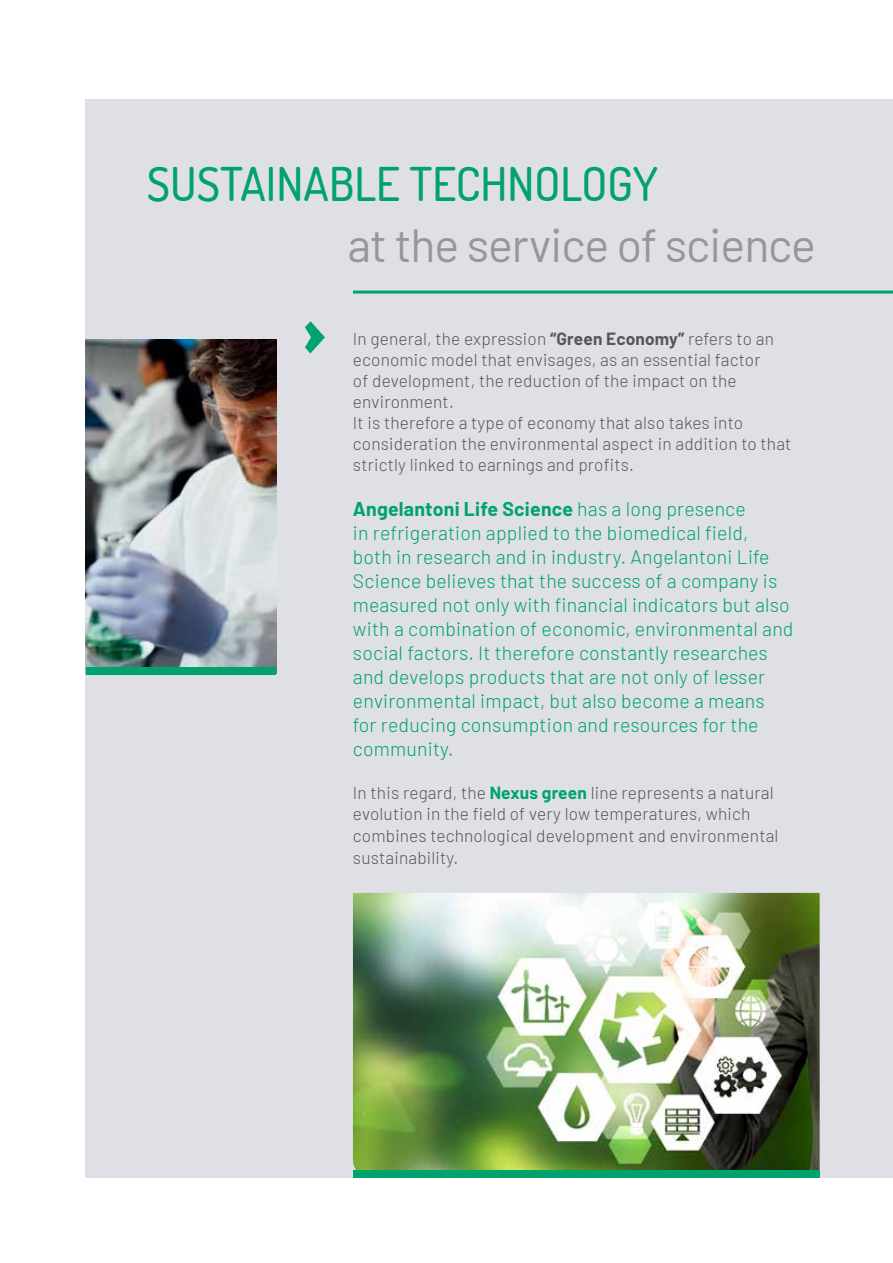
<style>
.page{position:relative;width:893px;height:1263px;background:#fff}
.page>*{position:absolute;margin:0;border:0;box-sizing:border-box;transform-origin:0 0}
.t1{font:60px "Mini Pics Directional AA";color:#00a26d}
.t2{font:500 46.5px "Dosis";color:#00a26d}
.t3{font:46.5px "Barlow";letter-spacing:-.02em;color:#989797}
.t4{font:300 19.5px/24px "Barlow";letter-spacing:.01em;color:#00a26d}
.t5{font:300 17.25px/21px "Barlow";letter-spacing:.01em;color:#575756}
.s1{font-weight:700}
.s2{font-weight:700;color:#00a26d}
</style>
<div class="page">
<div style="left:85px;top:100px;width:808px;height:1078px;background:#dfe0e6"></div>
<img style="left:353px;top:893px;width:467px;height:278px">
<hr style="left:353px;top:291px;width:540px;height:3px;background:#00a26d">
<img style="left:85px;top:340px;width:191px;height:333px">
<div style="left:86px;top:667px;width:190px;height:7px;background:#00a26d"></div>
<div style="left:353px;top:1171px;width:467px;height:7px;background:#00a26d"></div>
<h2 class="t2" style="left:147px;top:153px;width:513px">SUSTAINABLE TECHNOLOGY</h2>
<h2 class="t3" style="left:348px;top:212px;width:470px">at the service of science</h2>
<h1 class="t1" style="left:299px;top:305px;width:33px">c</h1>
<p class="t5" style="left:353px;top:327px;width:440px">In general, the expression <span class="s1">“Green Economy”</span> refers to an economic model that envisages, as an essential factor<br>of development, the reduction of the impact on the environment.<br>It is therefore a type of economy that also takes into consideration the environmental aspect in addition to that strictly linked to earnings and profits.</p>
<p class="t4" style="left:353px;top:495px;width:442px"><span class="s1">Angelantoni Life Science</span> has a long presence<br>in refrigeration applied to the biomedical field,<br>both in research and in industry. Angelantoni Life Science believes that the success of a company is measured not only with financial indicators but also with a combination of economic, environmental and social factors. It therefore constantly researches and develops products that are not only of lesser environmental impact, but also become a means for reducing consumption and resources for the community.</p>
<p class="t5" style="left:353px;top:780px;width:427px;line-height:21.8px">In this regard, the <span class="s2">Nexus green</span> line represents a natural evolution in the field of very low temperatures, which combines technological development and environmental sustainability.</p>
</div>
